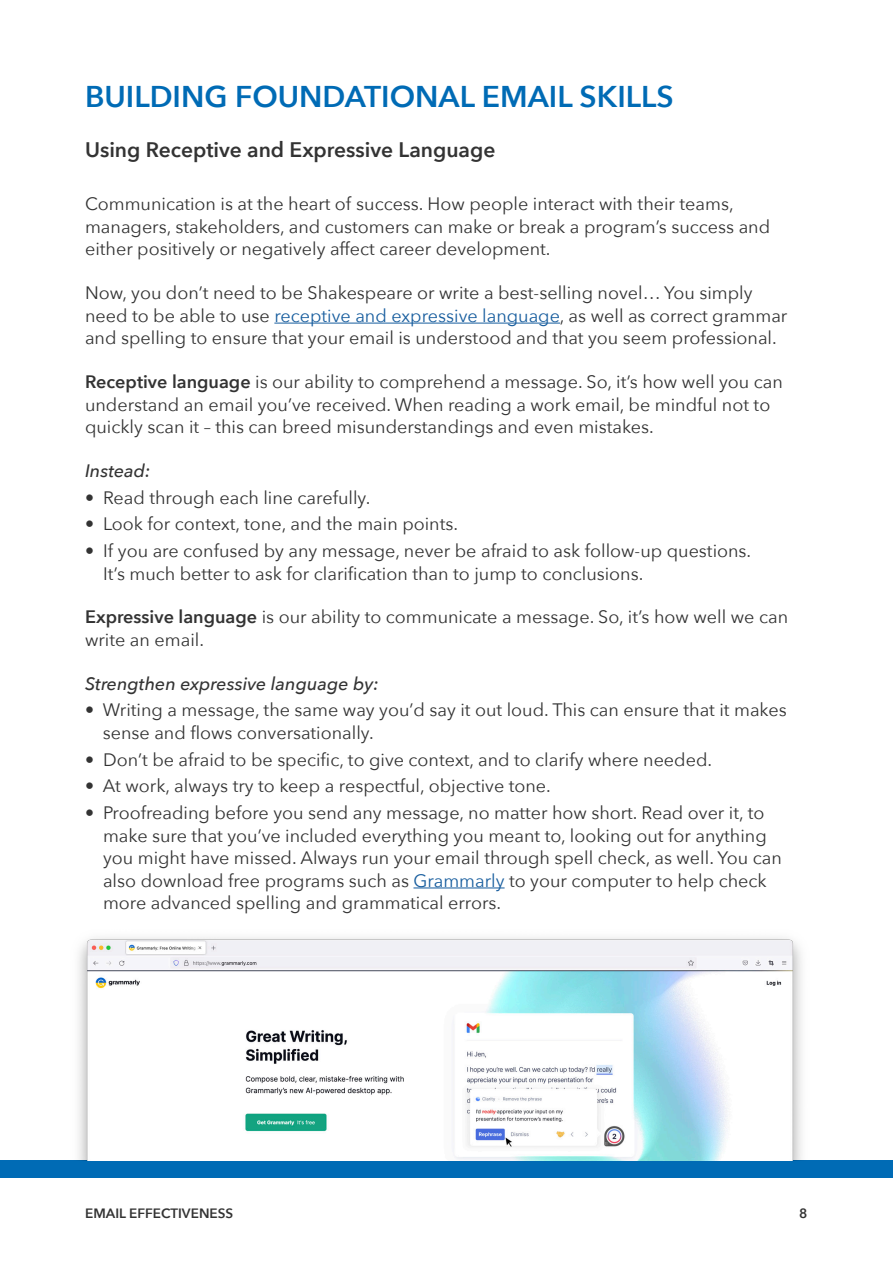
<style>
.page{position:relative;width:893px;height:1263px;background:#fff}
.page>*{position:absolute;margin:0;border:0;box-sizing:border-box;transform-origin:0 0}
.t1{font:600 30px "Avenir Next";color:#006bb5}
.Subhead_1{font:600 21px "Avenir Next";color:#333}
.t2{font:18px/22.5px "Avenir Next";color:#333}
.t3{font:italic 500 18px "Avenir Next";color:#333}
.t4{font:600 13.5px "Avenir Next";color:#333}
.s1{color:#175d9e}
.s2{font-weight:600}
</style>
<div class="page">
<div style="left:0;top:1161px;width:893px;height:17px;background:#006bb5"></div>
<hr style="left:274px;top:323px;width:286px;height:1px;background:#175d9e">
<hr style="left:413px;top:887px;width:92px;height:1px;background:#175d9e">
<img style="left:67px;top:937px;width:746px;height:224px">
<p class="t1" style="left:85px;top:70px;width:590px">BUILDING FOUNDATIONAL EMAIL SKILLS</p>
<p class="Subhead_1" style="left:85px;top:132px;width:412px">Using Receptive and Expressive Language</p>
<p class="t2" style="left:85px;top:192px;width:687px">Communication is at the heart of success. How people interact with their teams, managers, stakeholders, and customers can make or break a program’s success and either positively or negatively affect career development.</p>
<p class="t2" style="left:85px;top:281px;width:704px">Now, you don’t need to be Shakespeare or write a best-selling novel… You simply need to be able to use <span class="s1">receptive and expressive language</span>, as well as correct grammar and spelling to ensure that your email is understood and that you seem professional.</p>
<p class="t2" style="left:85px;top:370px;width:699px"><span class="s2">Receptive language</span> is our ability to comprehend a message. So, it’s how well you can understand an email you’ve received. When reading a work email, be mindful not to quickly scan it – this can breed misunderstandings and even mistakes.</p>
<p class="t3" style="left:85px;top:455px;width:67px">Instead:</p>
<p class="t2" style="left:85px;top:485px;width:287px">• Read through each line carefully.</p>
<p class="t2" style="left:85px;top:512px;width:375px">• Look for context, tone, and the main points.</p>
<p class="t2" style="left:103px;top:539px;width:650px;text-indent:-18px">• If you are confused by any message, never be afraid to ask follow-up questions.<br>It’s much better to ask for clarification than to jump to conclusions.</p>
<p class="t2" style="left:85px;top:605px;width:705px"><span class="s2">Expressive language</span> is our ability to communicate a message. So, it’s how well we can write an email.</p>
<p class="t3" style="left:85px;top:668px;width:295px">Strengthen expressive language by:</p>
<p class="t2" style="left:103px;top:698px;width:685px;text-indent:-18px">• Writing a message, the same way you’d say it out loud. This can ensure that it makes sense and flows conversationally.</p>
<p class="t2" style="left:85px;top:747px;width:629px">• Don’t be afraid to be specific, to give context, and to clarify where needed.</p>
<p class="t2" style="left:85px;top:774px;width:467px">• At work, always try to keep a respectful, objective tone.</p>
<p class="t2" style="left:103px;top:801px;width:680px;text-indent:-18px">• Proofreading before you send any message, no matter how short. Read over it, to make sure that you’ve included everything you meant to, looking out for anything you might have missed. Always run your email through spell check, as well. You can also download free programs such as <span class="s1">Grammarly</span> to your computer to help check more advanced spelling and grammatical errors.</p>
<p class="t4" style="left:85px;top:1202px;width:149px">EMAIL EFFECTIVENESS</p>
<p class="t4" style="left:799px;top:1202px;width:10px">8</p>
</div>
